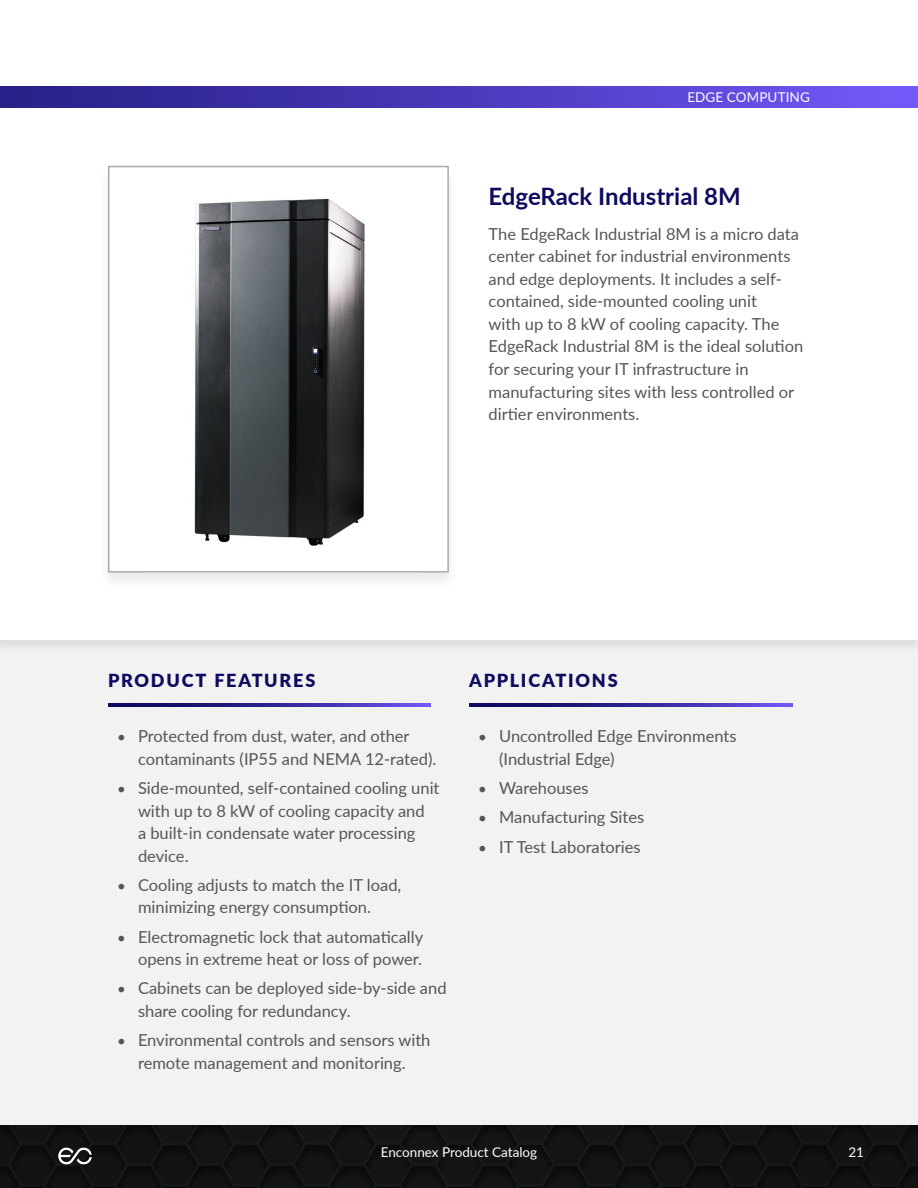
<style>
.page{position:relative;width:918px;height:1188px;background:#fff}
.page>*{position:absolute;margin:0;border:0;box-sizing:border-box;transform-origin:0 0}
.t1{font:700 24px "Lato";color:#0e0b5f}
.t2{font:900 18px "Lato";letter-spacing:.1em;color:#0e0b5f}
.t3{font:16.5px/22.5px "Lato";color:#555}
.t4{font:13.5px "Lato";color:#fff}
.s1{font-size:15px}
</style>
<div class="page">
<div style="left:0;top:510px;width:918px;height:615px;background:#f2f2f3"></div>
<div style="left:0;top:0;width:918px;height:655px;background:#eaeaeb"></div>
<div style="left:0;top:0;width:918px;height:640px;background:#fff"></div>
<svg style="left:108px;top:704px;width:323px;height:2px"></svg>
<svg style="left:469px;top:704px;width:323px;height:2px"></svg>
<div style="left:0;top:1125px;width:918px;height:63px;background:#0e1011"></div>
<div style="left:0;top:86px;width:918px;height:22px;background:linear-gradient(to right,#251d83,#7159f6)"></div>
<div style="left:98px;top:164px;width:361px;height:427px;background:#000;opacity:.09"></div>
<div style="left:109px;top:167px;width:339px;height:405px;background:#fff"></div>
<img style="left:194px;top:198px;width:171px;height:348px">
<div style="left:108px;top:166px;width:341px;height:407px;border:2px solid #aaa"></div>
<p class="t4" style="left:687px;top:87px;width:124px">EDGE COMPUTING</p>
<h1 class="t1" style="left:489px;top:178px;width:254px">EdgeRack Industrial 8M</h1>
<p class="t3" style="left:489px;top:222px;width:316px">The EdgeRack Industrial 8M is a micro data center cabinet for industrial environments and edge deployments. It includes a self&shy;contained, side-mounted cooling unit<br>with up to 8 kW of cooling capacity. The EdgeRack Industrial 8M is the ideal solution for securing your IT infrastructure in manufacturing sites with less controlled or dirtier environments.</p>
<p class="t2" style="left:108px;top:667px;width:209px">PRODUCT FEATURES</p>
<p class="t2" style="left:469px;top:667px;width:150px">APPLICATIONS</p>
<p class="t3" style="left:138px;top:724px;width:300px;text-indent:-21px"><span class="s1">•</span> Protected from dust, water, and other contaminants (IP55 and NEMA 12-rated).</p>
<p class="t3" style="left:138px;top:776px;width:303px;text-indent:-21px"><span class="s1">•</span> Side-mounted, self-contained cooling unit with up to 8 kW of cooling capacity and<br>a built-in condensate water processing device.</p>
<p class="t3" style="left:117px;top:873px;width:286px;text-align:center"><span class="s1">•</span> Cooling adjusts to match the IT load, minimizing energy consumption.</p>
<p class="t3" style="left:117px;top:925px;width:308px;text-align:right"><span class="s1">•</span> Electromagnetic lock that automatically opens in extreme heat or loss of power.</p>
<p class="t3" style="left:138px;top:976px;width:310px;text-indent:-21px"><span class="s1">•</span> Cabinets can be deployed side-by-side and share cooling for redundancy.</p>
<p class="t3" style="left:117px;top:1028px;width:315px;text-align:center"><span class="s1">•</span> Environmental controls and sensors with remote management and monitoring.</p>
<p class="t3" style="left:499px;top:724px;width:239px;text-indent:-21px"><span class="s1">•</span> Uncontrolled Edge Environments (Industrial Edge)</p>
<p class="t3" style="left:478px;top:776px;width:112px"><span class="s1">•</span> Warehouses</p>
<p class="t3" style="left:478px;top:805px;width:168px"><span class="s1">•</span> Manufacturing Sites</p>
<p class="t3" style="left:478px;top:835px;width:164px"><span class="s1">•</span> IT Test Laboratories</p>
<p class="t4" style="left:381px;top:1143px;width:158px">Enconnex Product Catalog</p>
<p class="t4" style="left:848px;top:1143px;width:17px">21</p>
<p class="t4" style="left:856px;top:1143px;width:9px">5</p>
</div>
